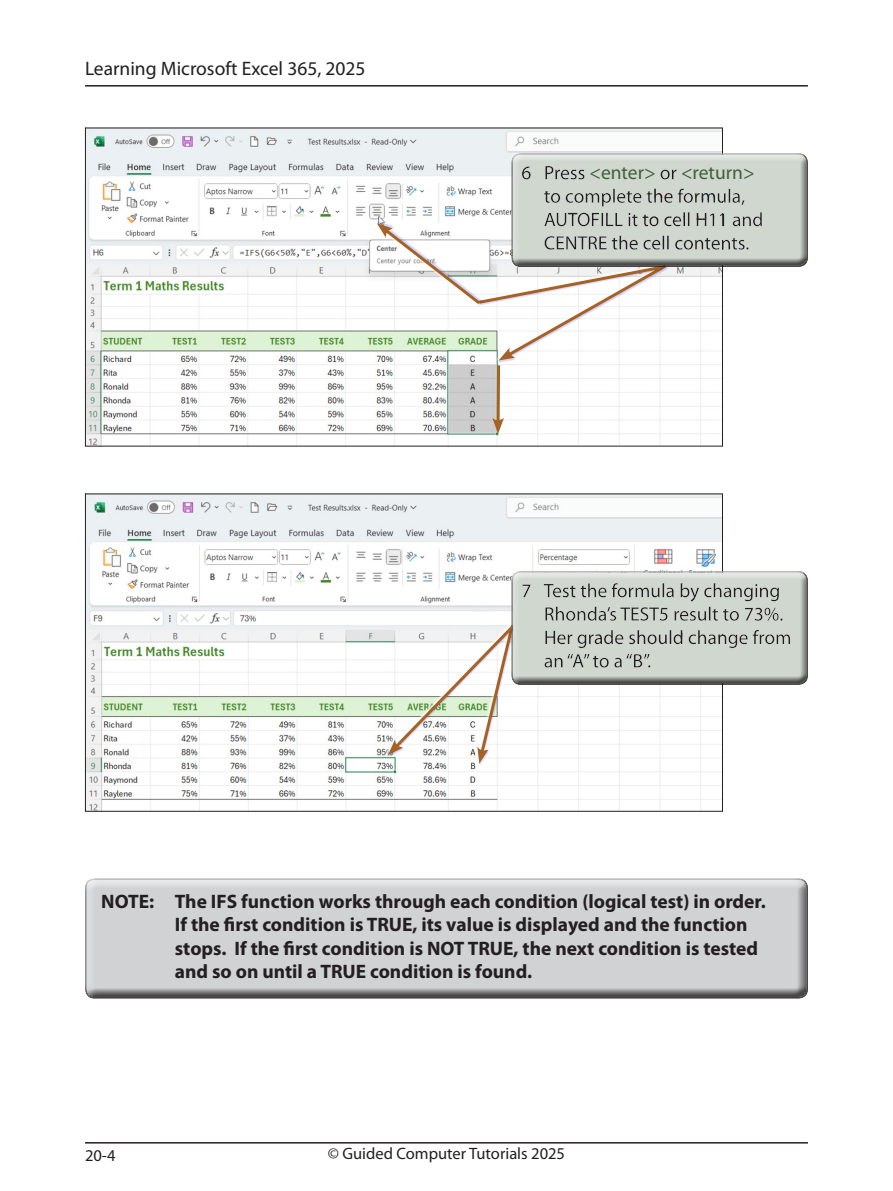
<style>
.page{position:relative;width:893px;height:1191px;background:#fff}
.page>*{position:absolute;margin:0;border:0;box-sizing:border-box;transform-origin:0 0}
.NB_normal{font:700 19.5px/23.4px "Myriad Pro";color:#231f20}
.t1{font:19.5px "Myriad Pro";color:#231f20}
.t2{font:19.5px "Myriad Pro";color:#415f3a}
.t3{font:16.5px "Myriad Pro";color:#231f20}
</style>
<div class="page">
<hr style="left:85px;top:1142px;width:723px;height:1px;background:#231f20">
<hr style="left:85px;top:85px;width:723px;height:2px;background:#231f20">
<div style="left:85px;top:876px;width:723px;height:116px;background:#fff;opacity:.75"></div>
<div style="left:85px;top:879px;width:723px;height:120px;background:#231f20;opacity:.75"></div>
<img style="left:87px;top:130px;width:634px;height:314px">
<img style="left:87px;top:495px;width:634px;height:314px">
<svg style="left:377px;top:153px;width:346px;height:284px"></svg>
<div style="left:511px;top:154px;width:297px;height:113px;background:#231f20;opacity:.75"></div>
<svg style="left:388px;top:571px;width:335px;height:192px"></svg>
<div style="left:511px;top:569px;width:303px;height:116px;background:#231f20;opacity:.75"></div>
<p class="t1" style="left:85px;top:57px;width:282px">Learning Microsoft Excel 365, 2025</p>
<p class="t2" style="left:589px;top:161px;width:68px">&lt;enter&gt;</p>
<p class="t2" style="left:681px;top:161px;width:75px">&lt;return&gt;</p>
<p class="NB_normal" style="left:175px;top:889px;width:592px;text-indent:-74px">NOTE: The IFS function works through each condition (logical test) in order.<br>If the first condition is TRUE, its value is displayed and the function stops. If the first condition is NOT TRUE, the next condition is tested and so on until a TRUE condition is found.</p>
<p class="t3" style="left:85px;top:1144px;width:32px">20-4</p>
<p class="t3" style="left:328px;top:1143px;width:239px">© Guided Computer Tutorials 2025</p>
</div>
